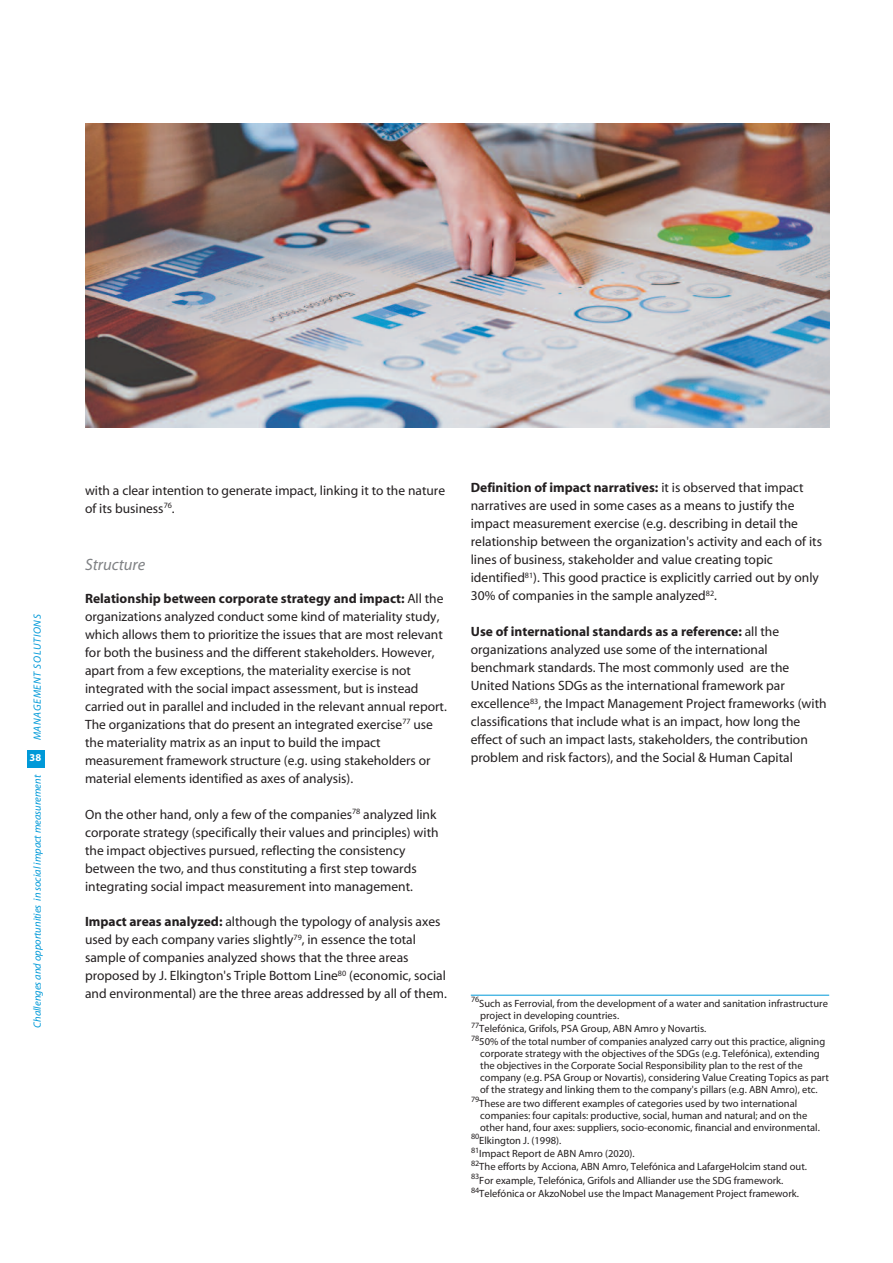
<style>
.page{position:relative;width:893px;height:1263px;background:#fff}
.page>*{position:absolute;margin:0;border:0;box-sizing:border-box;transform-origin:0 0}
.t1{font:italic 16.5px "Myriad";color:#808285}
.t2{font:13.5px/18px "Myriad";color:#231f20}
.t3{font:10.5px/12px "Myriad";color:#231f20}
.t4{font:italic 10.5px "Myriad";color:#0099d8}
.t5{font:italic 10.5px "Myriad";letter-spacing:.06em;color:#0099d8}
.t6{font:700 10.5px "Myriad";color:#fff}
.s1{font-weight:700}
</style>
<div class="page">
<div style="left:27px;top:750px;width:17px;height:17px;background:#0099d8"></div>
<img style="left:85px;top:123px;width:744px;height:304px">
<hr style="left:471px;top:995px;width:358px;height:1px;background:#0099d8">
<p class="t5" style="left:32px;top:740px;width:127px;rotate:-90deg">MANAGEMENT SOLUTIONS</p>
<p class="t4" style="left:32px;top:1028px;width:255px;rotate:-90deg">Challenges and opportunities in social impact measurement</p>
<p class="t6" style="left:30px;top:752px;width:13px">38</p>
<p class="t2" style="left:85px;top:482px;width:362px">with a clear intention to generate impact, linking it to the nature of its business<sup>76</sup>.</p>
<p class="t1" style="left:85px;top:556px;width:62px">Structure</p>
<p class="t2" style="left:85px;top:590px;width:363px"><span class="s1">Relationship between corporate strategy and impact:</span> All the organizations analyzed conduct some kind of materiality study, which allows them to prioritize the issues that are most relevant for both the business and the different stakeholders. However, apart from a few exceptions, the materiality exercise is not integrated with the social impact assessment, but is instead carried out in parallel and included in the relevant annual report.<br>The organizations that do present an integrated exercise<sup>77</sup> use the materiality matrix as an input to build the impact measurement framework structure (e.g. using stakeholders or material elements identified as axes of analysis).</p>
<p class="t2" style="left:85px;top:805px;width:355px">On the other hand, only a few of the companies<sup>78</sup> analyzed link corporate strategy (specifically their values and principles) with the impact objectives pursued, reflecting the consistency between the two, and thus constituting a first step towards integrating social impact measurement into management.</p>
<p class="t2" style="left:85px;top:913px;width:363px"><span class="s1">Impact areas analyzed:</span> although the typology of analysis axes used by each company varies slightly<sup>79</sup>, in essence the total sample of companies analyzed shows that the three areas proposed by J. Elkington's Triple Bottom Line<sup>80</sup> (economic, social and environmental) are the three areas addressed by all of them.</p>
<p class="t2" style="left:471px;top:479px;width:353px"><span class="s1">Definition of impact narratives:</span> it is observed that impact narratives are used in some cases as a means to justify the impact measurement exercise (e.g. describing in detail the relationship between the organization's activity and each of its lines of business, stakeholder and value creating topic identified<sup>81</sup>). This good practice is explicitly carried out by only 30% of companies in the sample analyzed<sup>82</sup>.</p>
<p class="t2" style="left:471px;top:623px;width:357px"><span class="s1">Use of international standards as a reference:</span> all the organizations analyzed use some of the international benchmark standards. The most commonly used are the United Nations SDGs as the international framework par excellence<sup>83</sup>, the Impact Management Project frameworks (with classifications that include what is an impact, how long the effect of such an impact lasts, stakeholders, the contribution problem and risk factors), and the Social &amp; Human Capital</p>
<p class="t3" style="left:480px;top:998px;width:349px;text-indent:-9px"><sup>76</sup>Such as Ferrovial, from the development of a water and sanitation infrastructure project in developing countries.</p>
<p class="t3" style="left:471px;top:1022px;width:356px;line-height:13.4px"><sup>77</sup>Telefónica, Grifols, PSA Group, ABN Amro y Novartis.<br><sup>78</sup>50% of the total number of companies analyzed carry out this practice, aligning</p>
<p class="t3" style="left:480px;top:1048px;width:350px">corporate strategy with the objectives of the SDGs (e.g. Telefónica), extending the objectives in the Corporate Social Responsibility plan to the rest of the company (e.g. PSA Group or Novartis), considering Value Creating Topics as part of the strategy and linking them to the company's pillars (e.g. ABN Amro), etc.</p>
<p class="t3" style="left:480px;top:1097px;width:341px;text-indent:-9px"><sup>79</sup>These are two different examples of categories used by two international companies: four capitals: productive, social, human and natural; and on the other hand, four axes: suppliers, socio-economic, financial and environmental.</p>
<p class="t3" style="left:471px;top:1134px;width:337px;line-height:13.4px"><sup>80</sup>Elkington J. (1998).<br><sup>81</sup>Impact Report de ABN Amro (2020).<br><sup>82</sup>The efforts by Acciona, ABN Amro, Telefónica and LafargeHolcim stand out.<br><sup>83</sup>For example, Telefónica, Grifols and Alliander use the SDG framework.<br><sup>84</sup>Telefónica or AkzoNobel use the Impact Management Project framework.</p>
</div>
